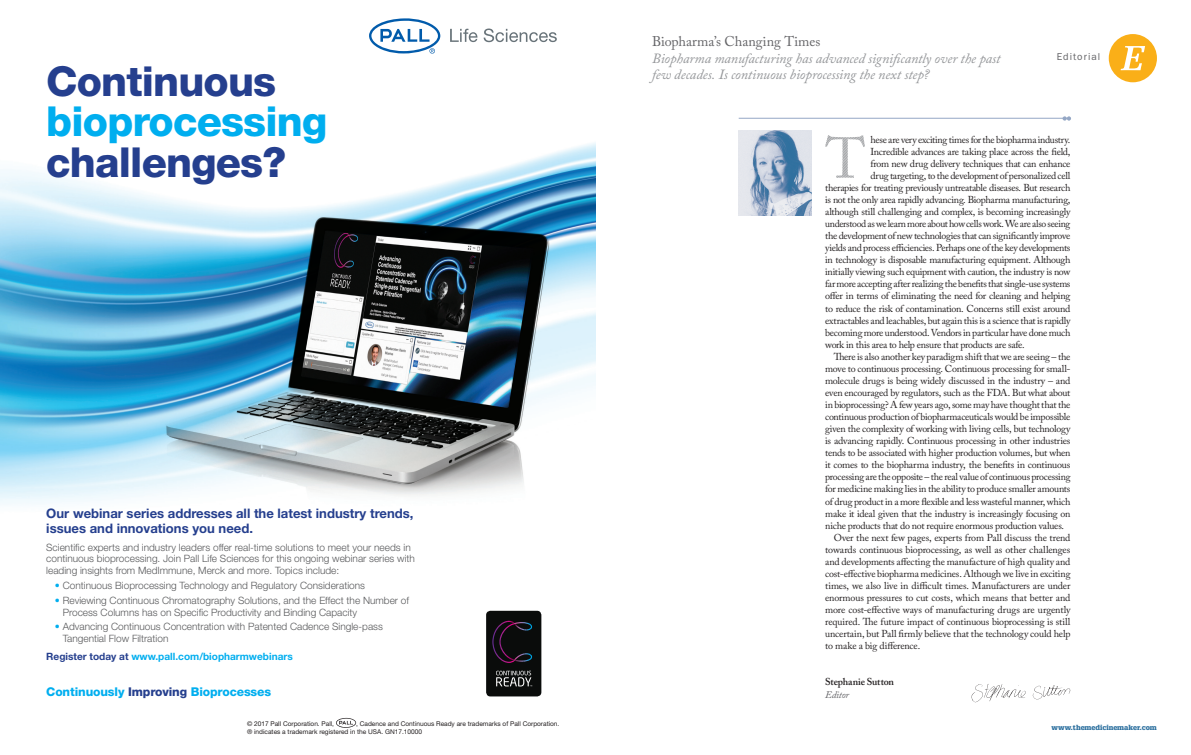
<style>
.page{position:relative;width:1191px;height:755px;background:#fff}
.page>*{position:absolute;margin:0;border:0;box-sizing:border-box;transform-origin:0 0}
.t1{font:71.2px "editorial caps";color:#939598}
.t2{font:800 41.3px "Helvetica Neue LT Std";letter-spacing:-.02em;color:#253f8e}
.t3{font:800 41.3px "Helvetica Neue LT Std";letter-spacing:-.02em;color:#00aeef}
.t4{font:italic 14px/16px "Adobe Caslon Pro";letter-spacing:-.005em;color:#939598}
.t5{font:14px "Adobe Caslon Pro";color:#636366}
.t6{font:700 13.1px/14.6px "Helvetica Neue LT Std";color:#253f8e}
.t7{font:800 12.1px "Helvetica Neue LT Pro";letter-spacing:-.01em;color:#00aeef}
.t8{font:300 10.1px/11.8px "Helvetica Neue LT Std";color:#57585a}
.t9{font:700 10.1px "Helvetica Neue LT Std";color:#00aeef}
.t10{font:10px "Adobe Caslon Pro";letter-spacing:-.025em;color:#231f20}
.t11{font:10px "Adobe Caslon Pro";letter-spacing:-.005em;color:#231f20}
.t12{font:600 10px "Adobe Caslon Pro";letter-spacing:-.015em;color:#231f20}
.t13{font:10px "ITC Franklin Gothic Std";letter-spacing:.1em;color:#636366}
.t14{font:italic 10px "Adobe Caslon Pro";letter-spacing:-.02em;color:#636366}
.t15{font:900 7px "Glypha LT Std";color:#2b6f9e}
.t16{font:6.6px/8.6px "Helvetica Neue LT Std";color:#231f20}
.s1{color:#00aeef}
.s2{color:#253f8e}
</style>
<div class="page">
<hr style="left:738px;top:118px;width:332px;height:1px;background:#94a7c5">
<svg style="left:1062px;top:116px;width:9px;height:4px"></svg>
<img style="left:738px;top:130px;width:73px;height:85px">
<img style="left:971px;top:684px;width:100px;height:19px">
<div style="left:1108px;top:34px;width:49px;height:48px;background:#faaf18;border-radius:50%"></div>
<svg style="left:1120px;top:46px;width:25px;height:24px"></svg>
<img style="left:0;top:143px;width:595px;height:518px">
<svg style="left:450px;top:29px;width:27px;height:13px"></svg>
<svg style="left:483px;top:28px;width:74px;height:14px"></svg>
<svg style="left:369px;top:18px;width:71px;height:36px"></svg>
<svg style="left:0;top:191px;width:1px;height:200px"></svg>
<img style="left:123px;top:208px;width:471px;height:308px">
<img style="left:301px;top:231px;width:230px;height:176px">
<svg style="left:486px;top:610px;width:55px;height:86px;background:#1c1a1d"></svg>
<svg style="left:336px;top:717px;width:20px;height:10px"></svg>
<h2 class="t2" style="left:46px;top:56px;width:231px">Continuous</h2>
<h2 class="t3" style="left:46px;top:97px;width:282px">bioprocessing</h2>
<h2 class="t2" style="left:46px;top:137px;width:241px">challenges?</h2>
<h3 class="t6" style="left:46px;top:505px;width:369px">Our webinar series addresses all the latest industry trends, issues and innovations you need.</h3>
<p class="t8" style="left:46px;top:540px;width:370px">Scientific experts and industry leaders offer real-time solutions to meet your needs in continuous bioprocessing. Join Pall Life Sciences for this ongoing webinar series with leading insights from MedImmune, Merck and more. Topics include:</p>
<p class="t8" style="left:55px;top:579px;width:312px"><span class="s1">•</span> Continuous Bioprocessing Technology and Regulatory Considerations</p>
<p class="t8" style="left:63px;top:593px;width:348px;text-indent:-8px"><span class="s1">•</span> Reviewing Continuous Chromatography Solutions, and the Effect the Number of<br>Process Columns has on Specific Productivity and Binding Capacity</p>
<p class="t8" style="left:63px;top:620px;width:322px;text-indent:-8px"><span class="s1">•</span> Advancing Continuous Concentration with Patented Cadence Single-pass<br>Tangential Flow Filtration</p>
<p class="t9" style="left:46px;top:649px;width:248px"><span class="s2">Register today at</span> www.pall.com/biopharmwebinars</p>
<p class="t7" style="left:46px;top:684px;width:226px">Continuously <span class="s2">Improving</span> Bioprocesses</p>
<p class="t16" style="left:247px;top:718px;width:89px">© 2017 Pall Corporation. Pall,</p>
<p class="t16" style="left:247px;top:718px;width:314px;text-indent:109px">, Cadence and Continuous Ready are trademarks of Pall Corporation. ® indicates a trademark registered in the USA. GN17.10000</p>
<h3 class="t5" style="left:652px;top:33px;width:170px">Biopharma’s Changing Times</h3>
<h3 class="t4" style="left:652px;top:50px;width:350px">Biopharma manufacturing has advanced significantly over the past few decades. Is continuous bioprocessing the next step?</h3>
<p class="t13" style="left:1056px;top:51px;width:45px">Editorial</p>
<h1 class="t1" style="left:810px;top:125px;width:73px">T</h1>
<p class="t10" style="left:870px;top:133px;width:201px">hese are very exciting times for the biopharma industry.</p>
<p class="t10" style="left:870px;top:145px;width:201px">Incredible advances are taking place across the field,</p>
<p class="t10" style="left:870px;top:157px;width:201px">from new drug delivery techniques that can enhance</p>
<p class="t10" style="left:870px;top:169px;width:201px">drug targeting, to the development of personalized cell</p>
<p class="t10" style="left:825px;top:181px;width:247px">therapies for treating previously untreatable diseases. But research</p>
<p class="t10" style="left:825px;top:193px;width:247px">is not the only area rapidly advancing. Biopharma manufacturing,</p>
<p class="t10" style="left:825px;top:205px;width:247px">although still challenging and complex, is becoming increasingly</p>
<p class="t10" style="left:825px;top:217px;width:247px">understood as we learn more about how cells work. We are also seeing</p>
<p class="t10" style="left:825px;top:230px;width:247px">the development of new technologies that can significantly improve</p>
<p class="t10" style="left:825px;top:242px;width:247px">yields and process efficiencies. Perhaps one of the key developments</p>
<p class="t10" style="left:825px;top:254px;width:247px">in technology is disposable manufacturing equipment. Although</p>
<p class="t10" style="left:825px;top:266px;width:247px">initially viewing such equipment with caution, the industry is now</p>
<p class="t10" style="left:825px;top:278px;width:247px">far more accepting after realizing the benefits that single-use systems</p>
<p class="t10" style="left:825px;top:290px;width:247px">offer in terms of eliminating the need for cleaning and helping</p>
<p class="t10" style="left:825px;top:302px;width:247px">to reduce the risk of contamination. Concerns still exist around</p>
<p class="t10" style="left:825px;top:314px;width:247px">extractables and leachables, but again this is a science that is rapidly</p>
<p class="t10" style="left:825px;top:326px;width:247px">becoming more understood. Vendors in particular have done much</p>
<p class="t10" style="left:825px;top:338px;width:201px">work in this area to help ensure that products are safe.</p>
<p class="t10" style="left:833px;top:350px;width:238px">There is also another key paradigm shift that we are seeing – the</p>
<p class="t10" style="left:825px;top:362px;width:247px">move to continuous processing. Continuous processing for small-</p>
<p class="t10" style="left:825px;top:374px;width:247px">molecule drugs is being widely discussed in the industry – and</p>
<p class="t10" style="left:825px;top:386px;width:247px">even encouraged by regulators, such as the FDA. But what about</p>
<p class="t10" style="left:825px;top:398px;width:247px">in bioprocessing? A few years ago, some may have thought that the</p>
<p class="t10" style="left:825px;top:410px;width:247px">continuous production of biopharmaceuticals would be impossible</p>
<p class="t10" style="left:825px;top:422px;width:247px">given the complexity of working with living cells, but technology</p>
<p class="t10" style="left:825px;top:434px;width:247px">is advancing rapidly. Continuous processing in other industries</p>
<p class="t10" style="left:825px;top:446px;width:247px">tends to be associated with higher production volumes, but when</p>
<p class="t10" style="left:825px;top:458px;width:247px">it comes to the biopharma industry, the benefits in continuous</p>
<p class="t10" style="left:825px;top:470px;width:247px">processing are the opposite – the real value of continuous processing</p>
<p class="t10" style="left:825px;top:483px;width:247px">for medicine making lies in the ability to produce smaller amounts</p>
<p class="t10" style="left:825px;top:495px;width:247px">of drug product in a more flexible and less wasteful manner, which</p>
<p class="t10" style="left:825px;top:507px;width:247px">make it ideal given that the industry is increasingly focusing on</p>
<p class="t10" style="left:825px;top:519px;width:240px">niche products that do not require enormous production values.</p>
<p class="t10" style="left:833px;top:531px;width:238px">Over the next few pages, experts from Pall discuss the trend</p>
<p class="t10" style="left:825px;top:543px;width:247px">towards continuous bioprocessing, as well as other challenges</p>
<p class="t10" style="left:825px;top:555px;width:247px">and developments affecting the manufacture of high quality and</p>
<p class="t10" style="left:825px;top:567px;width:247px">cost-effective biopharma medicines. Although we live in exciting</p>
<p class="t11" style="left:825px;top:579px;width:247px">times, we also live in difficult times. Manufacturers are under</p>
<p class="t10" style="left:825px;top:591px;width:247px">enormous pressures to cut costs, which means that better and</p>
<p class="t10" style="left:825px;top:603px;width:247px">more cost-effective ways of manufacturing drugs are urgently</p>
<p class="t10" style="left:825px;top:615px;width:247px">required. The future impact of continuous bioprocessing is still</p>
<p class="t10" style="left:825px;top:627px;width:247px">uncertain, but Pall firmly believe that the technology could help</p>
<p class="t10" style="left:825px;top:639px;width:97px">to make a big difference.</p>
<p class="t12" style="left:825px;top:675px;width:70px">Stephanie Sutton</p>
<p class="t14" style="left:825px;top:687px;width:25px">Editor</p>
<p class="t15" style="left:1051px;top:722px;width:107px">www.themedicinemaker.com</p>
</div>
